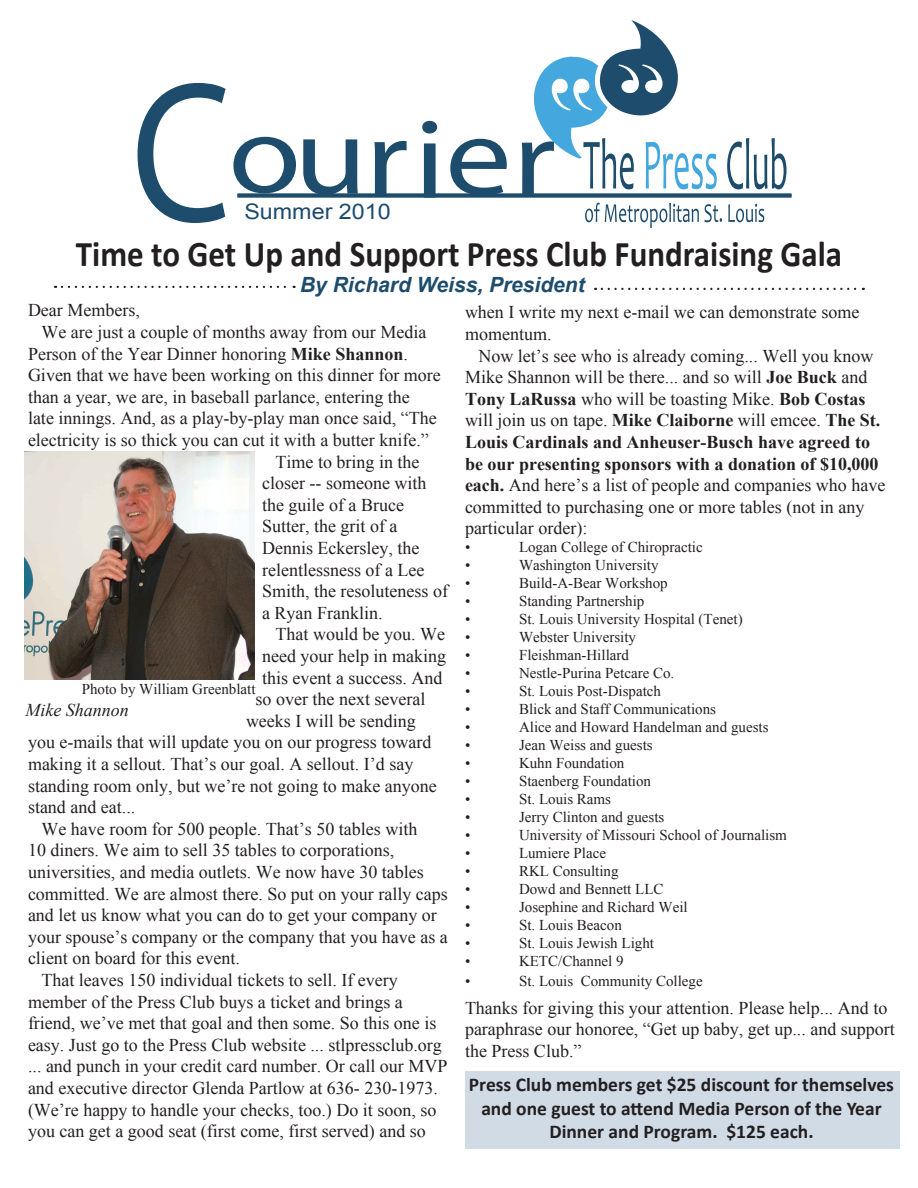
<style>
.page{position:relative;width:918px;height:1188px;background:#fff}
.page>*{position:absolute;margin:0;border:0;box-sizing:border-box;transform-origin:0 0}
.t1{font:700 36.3px "Calibri";color:#231f20;scale:.91 1}
.t2{font:21.45px "Arial";color:#1d4c6d;scale:1.09 1}
.t3{font:italic 700 21px "Arial";color:#1d4c6d}
.t4{font:700 19.5px/23.4px "Calibri";color:#231f20;text-align:center}
.t5{font:18px/21.6px "Times New Roman";color:#231f20}
.t6{font:italic 18px "Times New Roman";color:#231f20}
.t7{font:15px/18px "Times New Roman";color:#231f20}
.s1{font-weight:700}
</style>
<div class="page">
<svg style="left:138px;top:83px;width:88px;height:140px"></svg>
<svg style="left:233px;top:137px;width:63px;height:56px"></svg>
<svg style="left:303px;top:139px;width:55px;height:54px"></svg>
<svg style="left:374px;top:141px;width:33px;height:52px"></svg>
<svg style="left:422px;top:121px;width:15px;height:72px"></svg>
<svg style="left:450px;top:139px;width:57px;height:54px"></svg>
<div style="left:237px;top:193px;width:555px;height:5px;background:#1d4c6d"></div>
<svg style="left:585px;top:203px;width:114px;height:25px"></svg>
<svg style="left:705px;top:204px;width:17px;height:18px"></svg>
<svg style="left:728px;top:204px;width:36px;height:18px"></svg>
<svg style="left:522px;top:20px;width:195px;height:174px"></svg>
<svg style="left:727px;top:138px;width:60px;height:51px"></svg>
<svg style="left:62px;top:286px;width:233px;height:2px"></svg>
<svg style="left:602px;top:288px;width:262px;height:2px"></svg>
<div style="left:465px;top:1071px;width:435px;height:78px;background:#d1dbe6"></div>
<img style="left:24px;top:451px;width:231px;height:229px">
<p class="t2" style="left:244px;top:197px;width:136px">Summer 2010</p>
<h1 class="t1" style="left:76px;top:231px;width:844px">Time to Get Up and Support Press Club Fundraising Gala</h1>
<p class="t3" style="left:300px;top:271px;width:286px">By Richard Weiss, President</p>
<p class="t5" style="left:28px;top:299px;width:113px">Dear Members,</p>
<p class="t5" style="left:42px;top:321px;width:386px">We are just a couple of months away from our Media</p>
<p class="t5" style="left:28px;top:343px;width:381px">Person of the Year Dinner honoring <span class="s1">Mike Shannon</span>.</p>
<p class="t5" style="left:28px;top:364px;width:414px">Given that we have been working on this dinner for more</p>
<p class="t5" style="left:28px;top:386px;width:383px">than a year, we are, in baseball parlance, entering the</p>
<p class="t5" style="left:28px;top:407px;width:410px">late innings. And, as a play-by-play man once said, “The</p>
<p class="t5" style="left:28px;top:429px;width:402px">electricity is so thick you can cut it with a butter knife.”</p>
<p class="t5" style="left:276px;top:451px;width:145px">Time to bring in the</p>
<p class="t5" style="left:262px;top:472px;width:166px">closer -- someone with</p>
<p class="t5" style="left:262px;top:494px;width:143px">the guile of a Bruce</p>
<p class="t5" style="left:262px;top:515px;width:137px">Sutter, the grit of a</p>
<p class="t5" style="left:262px;top:537px;width:159px">Dennis Eckersley, the</p>
<p class="t5" style="left:262px;top:559px;width:164px">relentlessness of a Lee</p>
<p class="t5" style="left:262px;top:580px;width:187px">Smith, the resoluteness of</p>
<p class="t5" style="left:262px;top:602px;width:122px">a Ryan Franklin.</p>
<p class="t5" style="left:276px;top:623px;width:171px">That would be you. We</p>
<p class="t5" style="left:262px;top:645px;width:185px">need your help in making</p>
<p class="t5" style="left:262px;top:667px;width:182px">this event a success. And</p>
<p class="t5" style="left:256px;top:688px;width:171px">so over the next several</p>
<p class="t5" style="left:246px;top:710px;width:171px">weeks I will be sending</p>
<p class="t5" style="left:28px;top:731px;width:405px">you e-mails that will update you on our progress toward</p>
<p class="t5" style="left:28px;top:753px;width:387px">making it a sellout. That’s our goal. A sellout. I’d say</p>
<p class="t5" style="left:28px;top:775px;width:410px">standing room only, but we’re not going to make anyone</p>
<p class="t5" style="left:28px;top:796px;width:109px">stand and eat...</p>
<p class="t5" style="left:42px;top:818px;width:377px">We have room for 500 people. That’s 50 tables with</p>
<p class="t5" style="left:28px;top:839px;width:368px">10 diners. We aim to sell 35 tables to corporations,</p>
<p class="t5" style="left:28px;top:861px;width:397px">universities, and media outlets. We now have 30 tables</p>
<p class="t5" style="left:28px;top:883px;width:421px">committed. We are almost there. So put on your rally caps</p>
<p class="t5" style="left:28px;top:904px;width:410px">and let us know what you can do to get your company or</p>
<p class="t5" style="left:28px;top:926px;width:421px">your spouse’s company or the company that you have as a</p>
<p class="t5" style="left:28px;top:947px;width:213px">client on board for this event.</p>
<p class="t5" style="left:42px;top:969px;width:358px">That leaves 150 individual tickets to sell. If every</p>
<p class="t5" style="left:28px;top:991px;width:376px">member of the Press Club buys a ticket and brings a</p>
<p class="t5" style="left:28px;top:1012px;width:410px">friend, we’ve met that goal and then some. So this one is</p>
<p class="t5" style="left:28px;top:1034px;width:415px">easy. Just go to the Press Club website ... stlpressclub.org</p>
<p class="t5" style="left:28px;top:1055px;width:421px">... and punch in your credit card number. Or call our MVP</p>
<p class="t5" style="left:28px;top:1077px;width:411px">and executive director Glenda Partlow at 636- 230-1973.</p>
<p class="t5" style="left:28px;top:1099px;width:410px">(We’re happy to handle your checks, too.) Do it soon, so</p>
<p class="t5" style="left:28px;top:1120px;width:399px">you can get a good seat (first come, first served) and so</p>
<p class="t5" style="left:465px;top:301px;width:396px">when I write my next e-mail we can demonstrate some momentum.</p>
<p class="t5" style="left:465px;top:345px;width:422px;text-indent:14px">Now let’s see who is already coming... Well you know Mike Shannon will be there... and so will <span class="s1">Joe Buck</span> and <span class="s1">Tony LaRussa</span> who will be toasting Mike. <span class="s1">Bob Costas </span>will join us on tape. <span class="s1">Mike Claiborne</span> will emcee. <span class="s1">The St.<br>Louis Cardinals and Anheuser-Busch have agreed to be our presenting sponsors with a donation of $10,000 each.</span> And here’s a list of people and companies who have committed to purchasing one or more tables (not in any particular order):</p>
<p class="t7" style="left:519px;top:538px;width:269px">Logan College of Chiropractic<br>Washington University<br>Build-A-Bear Workshop<br>Standing Partnership<br>St. Louis University Hospital (Tenet)<br>Webster University<br>Fleishman-Hillard<br>Nestle-Purina Petcare Co.<br>St. Louis Post-Dispatch<br>Blick and Staff Communications<br>Alice and Howard Handelman and guests<br>Jean Weiss and guests<br>Kuhn Foundation<br>Staenberg Foundation<br>St. Louis Rams<br>Jerry Clinton and guests<br>University of Missouri School of Journalism<br>Lumiere Place<br>RKL Consulting<br>Dowd and Bennett LLC<br>Josephine and Richard Weil<br>St. Louis Beacon<br>St. Louis Jewish Light<br>KETC/Channel 9</p>
<p class="t7" style="left:519px;top:972px;width:185px">St. Louis Community College</p>
<p class="t7" style="left:465px;top:538px;width:7px;text-align:justify">• • • • • • • • • • • • • • • • • • • • • • • •</p>
<p class="t7" style="left:465px;top:972px;width:7px">•</p>
<p class="t7" style="left:82px;top:680px;width:175px">Photo by William Greenblatt</p>
<p class="t6" style="left:26px;top:698px;width:105px">Mike Shannon</p>
<p class="t5" style="left:465px;top:997px;width:431px">Thanks for giving this your attention. Please help... And to paraphrase our honoree, “Get up baby, get up... and support the Press Club.”</p>
<p class="t4" style="left:469px;top:1072px;width:427px">Press Club members get $25 discount for themselves and one guest to attend Media Person of the Year<br>Dinner and Program. $125 each.</p>
</div>
